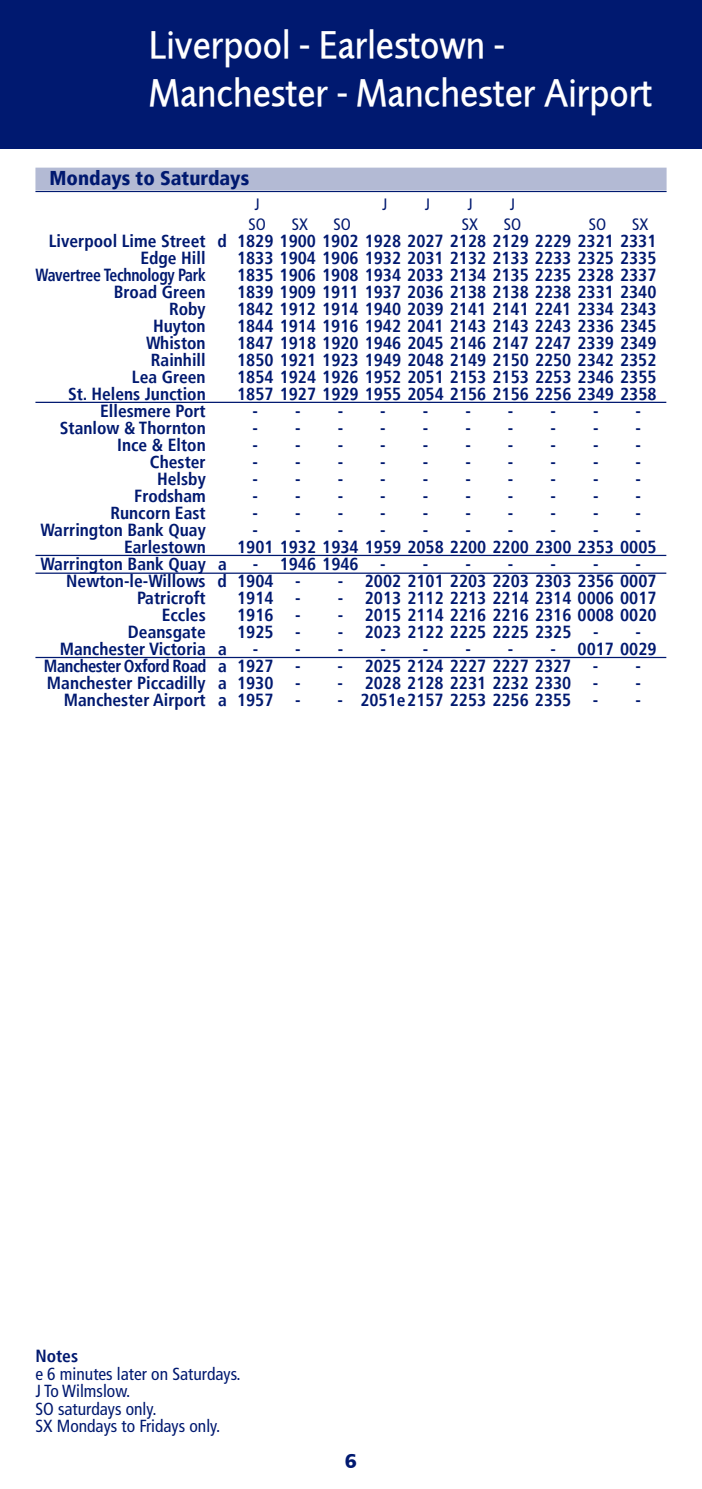
<style>
.page{position:relative;width:702px;height:1489px;background:#fff}
.page>*{position:absolute;margin:0;border:0;box-sizing:border-box;transform-origin:0 0}
.t1{font:500 40px/48px "Foundry Sans";color:#fff;scale:.9 1}
.t2{font:900 condensed 20px "Frutiger LT";color:#001970}
.t3{font:900 20px "Frutiger CE";color:#001970}
.t4{font:700 condensed 17.5px/17px "Frutiger LT";color:#001970}
.t5{font:condensed 17.5px/17.5px "Frutiger LT";color:#001970}
.t6{font:700 condensed 17.5px "Frutiger LT";letter-spacing:-.025em;color:#001970;scale:.95 1}
.t7{font:700 condensed 17.5px "Frutiger LT";letter-spacing:-.02em;color:#001970;scale:.9 1}
.t8{font:condensed 16.5px "Frutiger LT";color:#001970}
</style>
<div class="page">
<div style="left:0;top:0;width:702px;height:149px;background:#001970"></div>
<div style="left:35px;top:168px;width:631px;height:22px;background:#b3bad4"></div>
<hr style="left:35px;top:191px;width:631px;height:1px;background:#001970">
<hr style="left:35px;top:402px;width:631px;height:1px;background:#001970">
<hr style="left:35px;top:555px;width:631px;height:1px;background:#001970">
<hr style="left:35px;top:572px;width:631px;height:2px;background:#001970">
<hr style="left:35px;top:657px;width:631px;height:1px;background:#001970">
<h1 class="t1" style="left:149px;top:20px;width:561px">Liverpool - Earlestown -<br>Manchester - Manchester Airport</h1>
<p class="t2" style="left:50px;top:166px;width:201px">Mondays to Saturdays</p>
<p class="t8" style="left:255px;top:195px;width:7px">J</p>
<p class="t8" style="left:382px;top:195px;width:7px">J</p>
<p class="t8" style="left:425px;top:195px;width:7px">J</p>
<p class="t8" style="left:467px;top:195px;width:7px">J</p>
<p class="t8" style="left:510px;top:195px;width:7px">J</p>
<p class="t8" style="left:248px;top:214px;width:19px">SO</p>
<p class="t8" style="left:292px;top:214px;width:18px">SX</p>
<p class="t8" style="left:333px;top:214px;width:19px">SO</p>
<p class="t8" style="left:462px;top:214px;width:18px">SX</p>
<p class="t8" style="left:503px;top:214px;width:19px">SO</p>
<p class="t8" style="left:589px;top:214px;width:19px">SO</p>
<p class="t8" style="left:632px;top:214px;width:18px">SX</p>
<p class="t4" style="left:140px;top:232px;width:517px;text-indent:-92px">Liverpool Lime Street d 1829 1900 1902 1928 2027 2128 2129 2229 2321 2331<br>Edge Hill</p>
<p class="t4" style="left:237px;top:249px;width:421px">1833 1904 1906 1932 2031 2132 2133 2233 2325 2335</p>
<p class="t7" style="left:36px;top:264px;width:191px">Wavertree Technology Park</p>
<p class="t4" style="left:237px;top:266px;width:421px">1835 1906 1908 1934 2033 2134 2135 2235 2328 2337</p>
<p class="t4" style="left:114px;top:283px;width:93px">Broad Green</p>
<p class="t4" style="left:237px;top:283px;width:421px">1839 1909 1911 1937 2036 2138 2138 2238 2331 2340</p>
<p class="t4" style="left:169px;top:300px;width:38px">Roby</p>
<p class="t4" style="left:237px;top:300px;width:421px">1842 1912 1914 1940 2039 2141 2141 2241 2334 2343</p>
<p class="t4" style="left:153px;top:317px;width:54px">Huyton</p>
<p class="t4" style="left:237px;top:317px;width:421px">1844 1914 1916 1942 2041 2143 2143 2243 2336 2345</p>
<p class="t4" style="left:146px;top:334px;width:61px">Whiston</p>
<p class="t4" style="left:237px;top:334px;width:421px">1847 1918 1920 1946 2045 2146 2147 2247 2339 2349</p>
<p class="t4" style="left:151px;top:351px;width:56px">Rainhill</p>
<p class="t4" style="left:237px;top:351px;width:421px">1850 1921 1923 1949 2048 2149 2150 2250 2342 2352</p>
<p class="t4" style="left:132px;top:368px;width:75px">Lea Green</p>
<p class="t4" style="left:237px;top:368px;width:421px">1854 1924 1926 1952 2051 2153 2153 2253 2346 2355</p>
<p class="t4" style="left:68px;top:385px;width:139px">St. Helens Junction</p>
<p class="t4" style="left:237px;top:385px;width:421px">1857 1927 1929 1955 2054 2156 2156 2256 2349 2358</p>
<p class="t4" style="left:100px;top:402px;width:107px">Ellesmere Port</p>
<p class="t4" style="left:252px;top:402px;width:50px">- -</p>
<p class="t4" style="left:338px;top:402px;width:50px">- -</p>
<p class="t4" style="left:423px;top:402px;width:50px">- -</p>
<p class="t4" style="left:508px;top:402px;width:50px">- -</p>
<p class="t4" style="left:593px;top:402px;width:50px">- -</p>
<p class="t4" style="left:60px;top:419px;width:147px">Stanlow &amp; Thornton</p>
<p class="t4" style="left:252px;top:419px;width:50px">- -</p>
<p class="t4" style="left:338px;top:419px;width:50px">- -</p>
<p class="t4" style="left:423px;top:419px;width:50px">- -</p>
<p class="t4" style="left:508px;top:419px;width:50px">- -</p>
<p class="t4" style="left:593px;top:419px;width:50px">- -</p>
<p class="t4" style="left:117px;top:436px;width:90px">Ince &amp; Elton</p>
<p class="t4" style="left:252px;top:436px;width:50px">- -</p>
<p class="t4" style="left:338px;top:436px;width:50px">- -</p>
<p class="t4" style="left:423px;top:436px;width:50px">- -</p>
<p class="t4" style="left:508px;top:436px;width:50px">- -</p>
<p class="t4" style="left:593px;top:436px;width:50px">- -</p>
<p class="t4" style="left:150px;top:453px;width:57px">Chester</p>
<p class="t4" style="left:252px;top:453px;width:50px">- -</p>
<p class="t4" style="left:338px;top:453px;width:50px">- -</p>
<p class="t4" style="left:423px;top:453px;width:50px">- -</p>
<p class="t4" style="left:508px;top:453px;width:50px">- -</p>
<p class="t4" style="left:593px;top:453px;width:50px">- -</p>
<p class="t4" style="left:157px;top:470px;width:50px">Helsby</p>
<p class="t4" style="left:252px;top:470px;width:50px">- -</p>
<p class="t4" style="left:338px;top:470px;width:50px">- -</p>
<p class="t4" style="left:423px;top:470px;width:50px">- -</p>
<p class="t4" style="left:508px;top:470px;width:50px">- -</p>
<p class="t4" style="left:593px;top:470px;width:50px">- -</p>
<p class="t4" style="left:134px;top:487px;width:73px">Frodsham</p>
<p class="t4" style="left:252px;top:487px;width:50px">- -</p>
<p class="t4" style="left:338px;top:487px;width:50px">- -</p>
<p class="t4" style="left:423px;top:487px;width:50px">- -</p>
<p class="t4" style="left:508px;top:487px;width:50px">- -</p>
<p class="t4" style="left:593px;top:487px;width:50px">- -</p>
<p class="t4" style="left:110px;top:504px;width:97px">Runcorn East</p>
<p class="t4" style="left:252px;top:504px;width:50px">- -</p>
<p class="t4" style="left:338px;top:504px;width:50px">- -</p>
<p class="t4" style="left:423px;top:504px;width:50px">- -</p>
<p class="t4" style="left:508px;top:504px;width:50px">- -</p>
<p class="t4" style="left:593px;top:504px;width:50px">- -</p>
<p class="t4" style="left:40px;top:521px;width:167px">Warrington Bank Quay</p>
<p class="t4" style="left:252px;top:521px;width:50px">- -</p>
<p class="t4" style="left:338px;top:521px;width:50px">- -</p>
<p class="t4" style="left:423px;top:521px;width:50px">- -</p>
<p class="t4" style="left:508px;top:521px;width:50px">- -</p>
<p class="t4" style="left:593px;top:521px;width:50px">- -</p>
<p class="t4" style="left:124px;top:538px;width:83px">Earlestown</p>
<p class="t4" style="left:237px;top:538px;width:421px">1901 1932 1934 1959 2058 2200 2200 2300 2353 0005</p>
<p class="t4" style="left:40px;top:555px;width:188px">Warrington Bank Quay a</p>
<p class="t4" style="left:253px;top:555px;width:135px">- 1946 1946 -</p>
<p class="t4" style="left:423px;top:555px;width:50px">- -</p>
<p class="t4" style="left:508px;top:555px;width:50px">- -</p>
<p class="t4" style="left:593px;top:555px;width:50px">- -</p>
<p class="t4" style="left:66px;top:572px;width:236px">Newton-le-Willows d 1904 -</p>
<p class="t4" style="left:338px;top:572px;width:320px">- 2002 2101 2203 2203 2303 2356 0007</p>
<p class="t4" style="left:137px;top:589px;width:70px">Patricroft</p>
<p class="t4" style="left:237px;top:589px;width:65px">1914 -</p>
<p class="t4" style="left:338px;top:589px;width:320px">- 2013 2112 2213 2214 2314 0006 0017</p>
<p class="t4" style="left:162px;top:606px;width:46px">Eccles</p>
<p class="t4" style="left:237px;top:606px;width:65px">1916 -</p>
<p class="t4" style="left:338px;top:606px;width:320px">- 2015 2114 2216 2216 2316 0008 0020</p>
<p class="t4" style="left:128px;top:623px;width:79px">Deansgate</p>
<p class="t4" style="left:237px;top:623px;width:65px">1925 -</p>
<p class="t4" style="left:338px;top:623px;width:262px">- 2023 2122 2225 2225 2325 -</p>
<p class="t4" style="left:635px;top:623px;width:7px">-</p>
<p class="t4" style="left:60px;top:640px;width:169px">Manchester Victoria a</p>
<p class="t4" style="left:253px;top:640px;width:50px">- -</p>
<p class="t4" style="left:338px;top:640px;width:50px">- -</p>
<p class="t4" style="left:423px;top:640px;width:50px">- -</p>
<p class="t4" style="left:508px;top:640px;width:150px">- - 0017 0029</p>
<p class="t6" style="left:44px;top:655px;width:272px">Manchester Oxford Road a 1927 -</p>
<p class="t4" style="left:337px;top:657px;width:262px">- 2025 2124 2227 2227 2327 -</p>
<p class="t4" style="left:635px;top:657px;width:7px">-</p>
<p class="t4" style="left:47px;top:674px;width:255px">Manchester Piccadilly a 1930 -</p>
<p class="t4" style="left:337px;top:674px;width:262px">- 2028 2128 2231 2232 2330 -</p>
<p class="t4" style="left:635px;top:674px;width:7px">-</p>
<p class="t4" style="left:64px;top:691px;width:238px">Manchester Airport a 1957 -</p>
<p class="t4" style="left:337px;top:691px;width:262px">- 2051e2157 2253 2256 2355 -</p>
<p class="t4" style="left:635px;top:691px;width:7px">-</p>
<p class="t4" style="left:35px;top:1347px;width:44px">Notes</p>
<p class="t5" style="left:35px;top:1364px;width:207px">e 6 minutes later on Saturdays.<br>J To Wilmslow.<br>SO saturdays only.<br>SX Mondays to Fridays only.</p>
<p class="t3" style="left:345px;top:1448px;width:14px">6</p>
</div>
